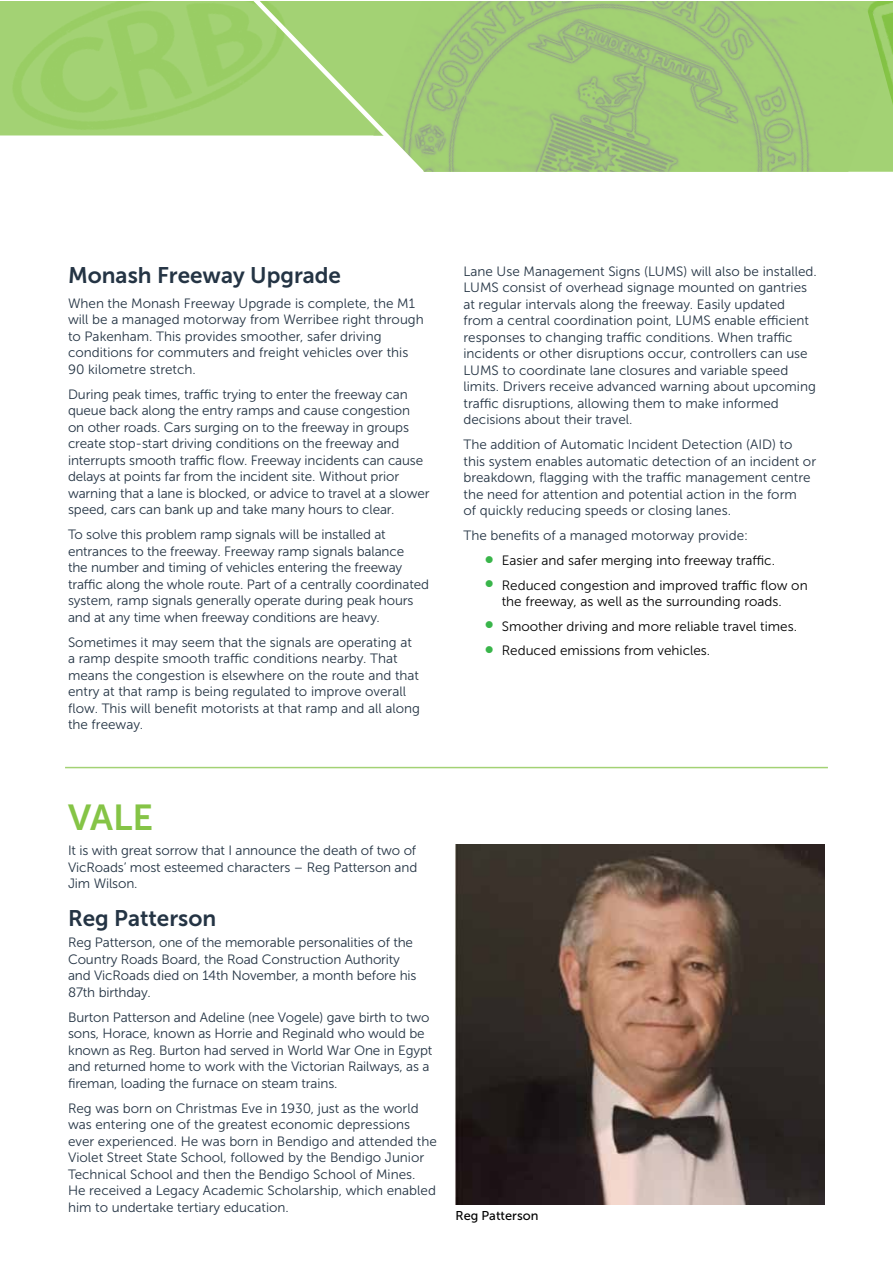
<style>
.page{position:relative;width:893px;height:1263px;background:#fff}
.page>*{position:absolute;margin:0;border:0;box-sizing:border-box;transform-origin:0 0}
.t1{font:36px "Museo Sans 700";color:#85c446}
.t2{font:22.5px "Museo Sans 700";color:#243444}
.t3{font:13.5px/16.5px "Museo Sans 300";color:#243444}
.t4{font:13.5px/24.8px "Museo Sans 300";color:#000}
.t5{font:12.75px "Museo Sans 500";color:#000}
</style>
<div class="page">
<svg style="left:0;top:1px;width:229px;height:135px;background:#9fd06e"></svg>
<img style="left:428px;top:1px;width:464px;height:171px">
<svg style="left:229px;top:1px;width:199px;height:171px"></svg>
<img style="left:455px;top:844px;width:370px;height:361px">
<hr style="left:65px;top:767px;width:763px;height:1px;background:#85c446">
<h2 class="t2" style="left:68px;top:262px;width:275px">Monash Freeway Upgrade</h2>
<p class="t3" style="left:68px;top:295px;width:357px">When the Monash Freeway Upgrade is complete, the M1 will be a managed motorway from Werribee right through to Pakenham. This provides smoother, safer driving conditions for commuters and freight vehicles over this 90 kilometre stretch.</p>
<p class="t3" style="left:68px;top:386px;width:363px">During peak times, traffic trying to enter the freeway can queue back along the entry ramps and cause congestion on other roads. Cars surging on to the freeway in groups create stop-start driving conditions on the freeway and interrupts smooth traffic flow. Freeway incidents can cause delays at points far from the incident site. Without prior warning that a lane is blocked, or advice to travel at a slower speed, cars can bank up and take many hours to clear.</p>
<p class="t3" style="left:68px;top:526px;width:362px">To solve this problem ramp signals will be installed at entrances to the freeway. Freeway ramp signals balance<br>the number and timing of vehicles entering the freeway traffic along the whole route. Part of a centrally coordinated system, ramp signals generally operate during peak hours and at any time when freeway conditions are heavy.</p>
<p class="t3" style="left:68px;top:634px;width:353px">Sometimes it may seem that the signals are operating at a ramp despite smooth traffic conditions nearby. That means the congestion is elsewhere on the route and that entry at that ramp is being regulated to improve overall flow. This will benefit motorists at that ramp and all along the freeway.</p>
<p class="t3" style="left:463px;top:263px;width:355px">Lane Use Management Signs (LUMS) will also be installed.<br>LUMS consist of overhead signage mounted on gantries at regular intervals along the freeway. Easily updated from a central coordination point, LUMS enable efficient responses to changing traffic conditions. When traffic incidents or other disruptions occur, controllers can use LUMS to coordinate lane closures and variable speed limits. Drivers receive advanced warning about upcoming traffic disruptions, allowing them to make informed decisions about their travel.</p>
<p class="t3" style="left:463px;top:436px;width:354px">The addition of Automatic Incident Detection (AID) to this system enables automatic detection of an incident or breakdown, flagging with the traffic management centre the need for attention and potential action in the form<br>of quickly reducing speeds or closing lanes.</p>
<p class="t3" style="left:463px;top:527px;width:286px">The benefits of a managed motorway provide:</p>
<p class="t4" style="left:502px;top:548px;width:307px">Easier and safer merging into freeway traffic.<br>Reduced congestion and improved traffic flow on</p>
<p class="t4" style="left:502px;top:589px;width:297px">the freeway, as well as the surrounding roads.<br>Smoother driving and more reliable travel times.<br>Reduced emissions from vehicles.</p>
<h1 class="t1" style="left:68px;top:797px;width:87px">VALE</h1>
<p class="t3" style="left:68px;top:842px;width:351px;text-align:justify">It is with great sorrow that I announce the death of two of VicRoads’ most esteemed characters – Reg Patterson and Jim Wilson.</p>
<h2 class="t2" style="left:68px;top:906px;width:150px">Reg Patterson</h2>
<p class="t3" style="left:68px;top:934px;width:350px">Reg Patterson, one of the memorable personalities of the Country Roads Board, the Road Construction Authority and VicRoads died on 14th November, a month before his 87th birthday.</p>
<p class="t3" style="left:68px;top:1009px;width:366px">Burton Patterson and Adeline (nee Vogele) gave birth to two sons, Horace, known as Horrie and Reginald who would be known as Reg. Burton had served in World War One in Egypt and returned home to work with the Victorian Railways, as a fireman, loading the furnace on steam trains.</p>
<p class="t3" style="left:68px;top:1100px;width:370px">Reg was born on Christmas Eve in 1930, just as the world was entering one of the greatest economic depressions ever experienced. He was born in Bendigo and attended the Violet Street State School, followed by the Bendigo Junior Technical School and then the Bendigo School of Mines.<br>He received a Legacy Academic Scholarship, which enabled him to undertake tertiary education.</p>
<p class="t5" style="left:455px;top:1208px;width:84px">Reg Patterson</p>
</div>
